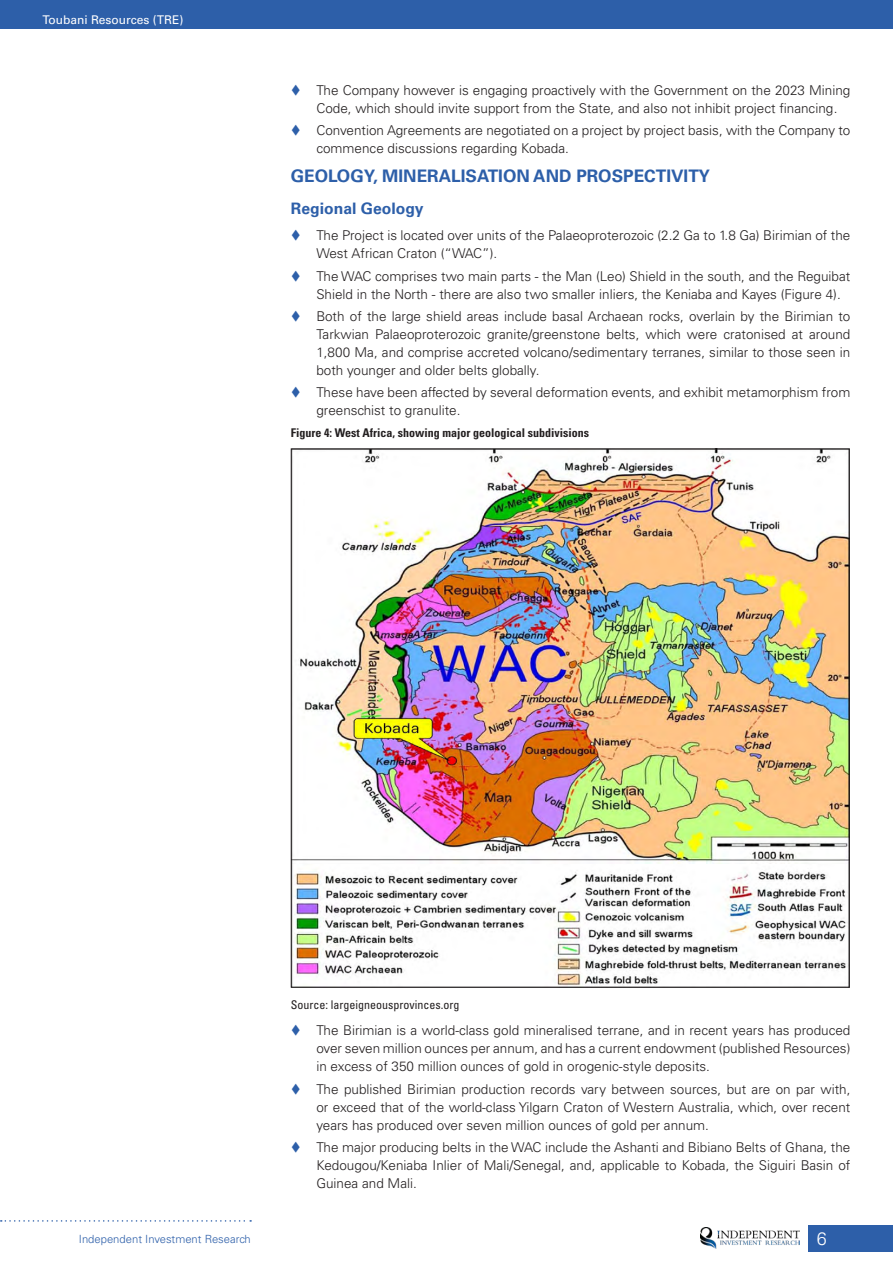
<style>
.page{position:relative;width:893px;height:1263px;background:#fff}
.page>*{position:absolute;margin:0;border:0;box-sizing:border-box;transform-origin:0 0}
.t1{font:300 18px "Univers LT Std";color:#fff}
.t2{font:700 17.25px "Univers LT Std";color:#2d5fa9}
.t3{font:700 15.75px "Univers LT Std";color:#2d5fa9}
.t4{font:300 13.5px/18px "Univers LT Std";color:#231f20}
.t5{font:700 condensed 12px "Univers LT Std";color:#231f20}
.t6{font:condensed 12px "Univers LT Std";color:#231f20}
.t7{font:12px "Univers LT Std";color:#fff}
.t8{font:300 11.25px "Univers LT Std";color:#2d5fa9}
</style>
<div class="page">
<div style="left:808px;top:1225px;width:85px;height:26px;background:#2d5fa9"></div>
<div style="left:0;top:0;width:893px;height:28px;background:#2d5fa9"></div>
<img style="left:700px;top:1227px;width:99px;height:21px">
<svg style="left:1px;top:1220px;width:250px;height:2px"></svg>
<img style="left:293px;top:450px;width:555px;height:535px">
<p class="t7" style="left:43px;top:13px;width:143px">Toubani Resources (TRE)</p>
<p class="t4" style="left:316px;top:81px;width:535px">The Company however is engaging proactively with the Government on the 2023 Mining<br>Code, which should invite support from the State, and also not inhibit project financing.</p>
<p class="t4" style="left:316px;top:121px;width:536px">Convention Agreements are negotiated on a project by project basis, with the Company to commence discussions regarding Kobada.</p>
<p class="t2" style="left:291px;top:166px;width:421px">GEOLOGY, MINERALISATION AND PROSPECTIVITY</p>
<p class="t3" style="left:291px;top:199px;width:134px">Regional Geology</p>
<p class="t4" style="left:316px;top:227px;width:536px">The Project is located over units of the Palaeoproterozoic (2.2 Ga to 1.8 Ga) Birimian of the<br>West African Craton (“WAC”).</p>
<p class="t4" style="left:316px;top:267px;width:535px">The WAC comprises two main parts - the Man (Leo) Shield in the south, and the Reguibat<br>Shield in the North - there are also two smaller inliers, the Keniaba and Kayes (Figure 4).</p>
<p class="t4" style="left:316px;top:307px;width:536px;text-align:justify">Both of the large shield areas include basal Archaean rocks, overlain by the Birimian to Tarkwian Palaeoproterozoic granite/greenstone belts, which were cratonised at around 1,800 Ma, and comprise accreted volcano/sedimentary terranes, similar to those seen in both younger and older belts globally.</p>
<p class="t4" style="left:316px;top:383px;width:536px">These have been affected by several deformation events, and exhibit metamorphism from greenschist to granulite.</p>
<p class="t5" style="left:291px;top:426px;width:300px">Figure 4: West Africa, showing major geological subdivisions</p>
<p class="t8" style="left:79px;top:1232px;width:173px">Independent Investment Research</p>
<p class="t6" style="left:291px;top:997px;width:170px">Source: largeigneousprovinces.org</p>
<p class="t4" style="left:316px;top:1021px;width:536px;text-align:justify">The Birimian is a world-class gold mineralised terrane, and in recent years has produced over seven million ounces per annum, and has a current endowment (published Resources) in excess of 350 million ounces of gold in orogenic-style deposits.</p>
<p class="t4" style="left:316px;top:1080px;width:536px;text-align:justify">The published Birimian production records vary between sources, but are on par with, or exceed that of the world-class Yilgarn Craton of Western Australia, which, over recent years has produced over seven million ounces of gold per annum.</p>
<p class="t4" style="left:316px;top:1138px;width:536px;text-align:justify">The major producing belts in the WAC include the Ashanti and Bibiano Belts of Ghana, the Kedougou/Keniaba Inlier of Mali/Senegal, and, applicable to Kobada, the Siguiri Basin of Guinea and Mali.</p>
<h1 class="t1" style="left:817px;top:1227px;width:12px">6</h1>
</div>
